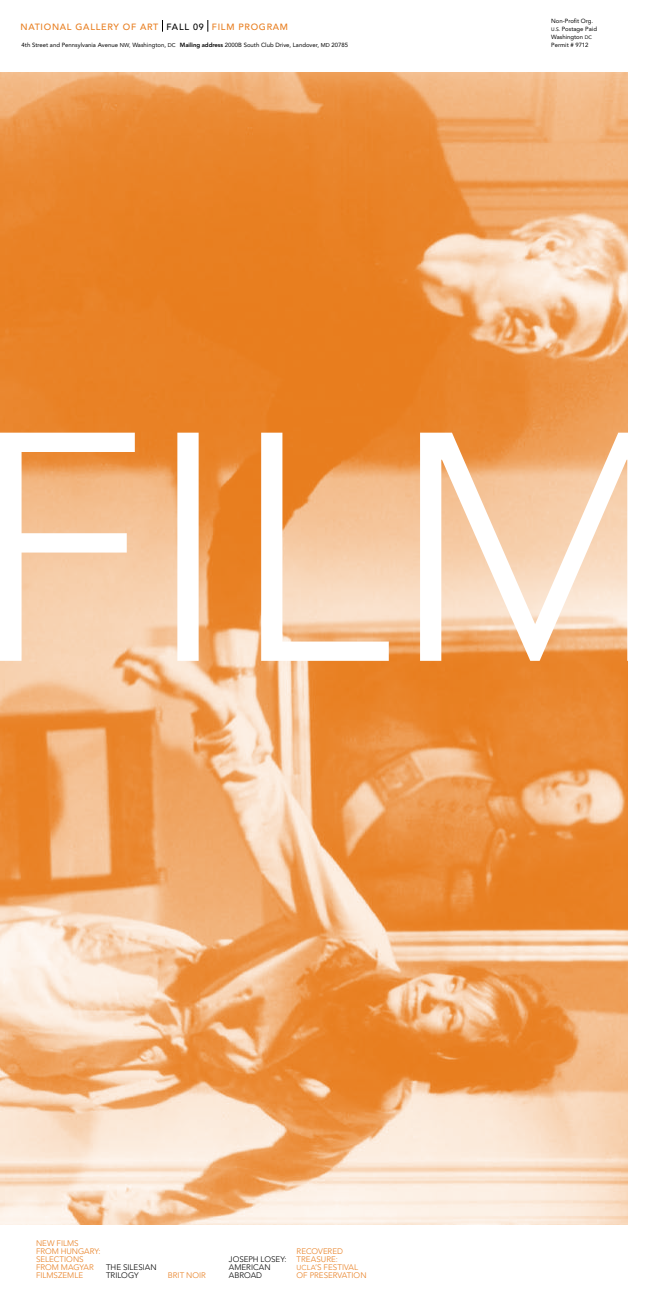
<style>
.page{position:relative;width:648px;height:1296px;background:#fff}
.page>*{position:absolute;margin:0;border:0;box-sizing:border-box;transform-origin:0 0}
.t1{font:500 9px "Avenir LT Std";letter-spacing:.08em;color:#e87d1e}
.t2{font:300 8px/8px "Avenir LT Std";color:#e87d1e}
.t3{font:300 8px/8px "Avenir LT Std";letter-spacing:.005em;color:#000}
.t4{font:6px/8px "Avenir LT Std";color:#000}
.s1{color:#000}
.s2{font-size:5.5px}
.s3{font-size:5px}
.s4{font-weight:800}
.s5{font-size:7.2px}
</style>
<div class="page">
<img style="left:0;top:73px;width:627px;height:1152px">
<svg style="left:0;top:433px;width:628px;height:228px"></svg>
<svg style="left:162px;top:20px;width:1px;height:12px"></svg>
<svg style="left:208px;top:20px;width:1px;height:12px"></svg>
<h1 class="t1" style="left:21px;top:21px;width:268px">NATIONAL GALLERY OF ART <span class="s1">FALL 09</span> FILM PROGRAM</h1>
<p class="t4" style="left:22px;top:41px;width:151px">4th Street and Pennsylvania Avenue <span class="s2">nw</span><span class="s3">,</span> Washington, <span class="s2">dc</span></p>
<p class="t4" style="left:180px;top:41px;width:170px"><span class="s4">Mailing address</span> 2000B South Club Drive, Landover, <span class="s2">md</span> 20785</p>
<p class="t4" style="left:551px;top:17px;width:47px">Non-Profit Org.<br><span class="s3">U.S.</span> Postage Paid<br>Washington <span class="s3">DC<br></span>Permit # 9712</p>
<h2 class="t2" style="left:36px;top:1239px;width:31px">NEW FILMS<br>FROM</h2>
<h2 class="t2" style="left:61px;top:1247px;width:13px">HUNGARY</h2>
<h2 class="t2" style="left:99px;top:1247px;width:4px">:</h2>
<h2 class="t2" style="left:36px;top:1255px;width:11px">SELECTIONS<br>FROM</h2>
<h2 class="t2" style="left:61px;top:1263px;width:14px">MAGYAR</h2>
<h2 class="t2" style="left:36px;top:1271px;width:11px">FILMSZEMLE</h2>
<h2 class="t3" style="left:106px;top:1263px;width:27px">THE SILESIAN<br>TRILOGY</h2>
<h2 class="t2" style="left:168px;top:1271px;width:30px">BRIT NOIR</h2>
<h2 class="t3" style="left:229px;top:1255px;width:10px">JOSEPH</h2>
<h2 class="t3" style="left:261px;top:1255px;width:10px">LOSEY</h2>
<h2 class="t3" style="left:285px;top:1255px;width:4px">:</h2>
<h2 class="t3" style="left:229px;top:1263px;width:12px">AMERICAN<br>ABROAD</h2>
<h2 class="t2" style="left:297px;top:1247px;width:11px">RECOVERED<br>TREASURE</h2>
<h2 class="t2" style="left:336px;top:1255px;width:4px">:</h2>
<h2 class="t2" style="left:297px;top:1263px;width:37px"><span class="s5">UCLA</span>’S FESTIVAL<br>OF PRESERVATION</h2>
</div>
